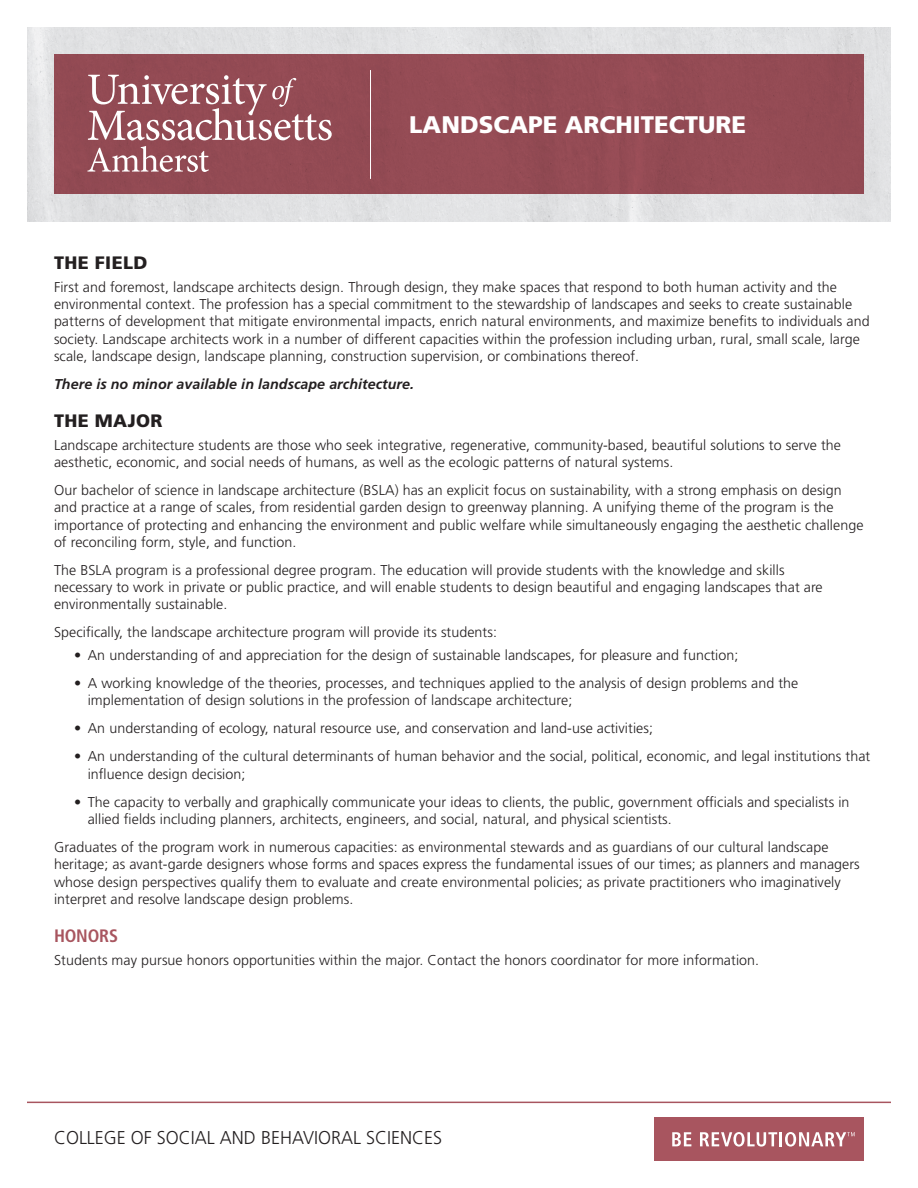
<style>
.page{position:relative;width:918px;height:1188px;background:#fff}
.page>*{position:absolute;margin:0;border:0;box-sizing:border-box;transform-origin:0 0}
.t1{font:900 24px "Frutiger LT Std";color:#fff}
.t2{font:300 18.6px "Frutiger LT Std";color:#231f20}
.t3{font:900 18px "Frutiger LT Std";letter-spacing:.02em;color:#231f20}
.t4{font:700 condensed 18px "Frutiger";letter-spacing:-.01em;color:#a8555f}
.t5{font:300 14.25px/17.2px "Frutiger LT Std";letter-spacing:.005em;color:#231f20}
.t6{font:italic 700 14.25px "Frutiger LT Std";letter-spacing:.005em;color:#231f20}
</style>
<div class="page">
<hr style="left:27px;top:1102px;width:864px;height:1px;background:#a8555f">
<div style="left:27px;top:27px;width:864px;height:195px;background:#e1e2e3"></div>
<div style="left:54px;top:54px;width:810px;height:140px;background:#944b54"></div>
<svg style="left:88px;top:75px;width:244px;height:65px"></svg>
<svg style="left:87px;top:146px;width:122px;height:26px"></svg>
<hr style="left:370px;top:70px;width:1px;height:109px;background:#fff">
<div style="left:654px;top:1117px;width:210px;height:44px;background:#a8555f"></div>
<svg style="left:672px;top:1132px;width:19px;height:14px"></svg>
<svg style="left:700px;top:1132px;width:155px;height:15px"></svg>
<h1 class="t1" style="left:409px;top:110px;width:338px">LANDSCAPE ARCHITECTURE</h1>
<p class="t3" style="left:54px;top:252px;width:95px">THE FIELD</p>
<p class="t5" style="left:54px;top:279px;width:817px">First and foremost, landscape architects design. Through design, they make spaces that respond to both human activity and the environmental context. The profession has a special commitment to the stewardship of landscapes and seeks to create sustainable patterns of development that mitigate environmental impacts, enrich natural environments, and maximize benefits to individuals and society. Landscape architects work in a number of different capacities within the profession including urban, rural, small scale, large scale, landscape design, landscape planning, construction supervision, or combinations thereof.</p>
<p class="t6" style="left:54px;top:376px;width:362px">There is no minor available in landscape architecture.</p>
<p class="t3" style="left:54px;top:410px;width:110px">THE MAJOR</p>
<p class="t5" style="left:54px;top:436px;width:789px">Landscape architecture students are those who seek integrative, regenerative, community-based, beautiful solutions to serve the aesthetic, economic, and social needs of humans, as well as the ecologic patterns of natural systems.</p>
<p class="t5" style="left:54px;top:482px;width:811px">Our bachelor of science in landscape architecture (BSLA) has an explicit focus on sustainability, with a strong emphasis on design and practice at a range of scales, from residential garden design to greenway planning. A unifying theme of the program is the importance of protecting and enhancing the environment and public welfare while simultaneously engaging the aesthetic challenge of reconciling form, style, and function.</p>
<p class="t5" style="left:54px;top:562px;width:770px">The BSLA program is a professional degree program. The education will provide students with the knowledge and skills necessary to work in private or public practice, and will enable students to design beautiful and engaging landscapes that are environmentally sustainable.</p>
<p class="t5" style="left:54px;top:624px;width:445px">Specifically, the landscape architecture program will provide its students:</p>
<p class="t5" style="left:74px;top:647px;width:666px">• An understanding of and appreciation for the design of sustainable landscapes, for pleasure and function;</p>
<p class="t5" style="left:88px;top:675px;width:712px;text-indent:-14px">• A working knowledge of the theories, processes, and techniques applied to the analysis of design problems and the implementation of design solutions in the profession of landscape architecture;</p>
<p class="t5" style="left:74px;top:720px;width:580px">• An understanding of ecology, natural resource use, and conservation and land-use activities;</p>
<p class="t5" style="left:88px;top:748px;width:784px;text-indent:-14px">• An understanding of the cultural determinants of human behavior and the social, political, economic, and legal institutions that influence design decision;</p>
<p class="t5" style="left:88px;top:793px;width:763px;text-indent:-14px">• The capacity to verbally and graphically communicate your ideas to clients, the public, government officials and specialists in allied fields including planners, architects, engineers, and social, natural, and physical scientists.</p>
<p class="t5" style="left:54px;top:839px;width:807px">Graduates of the program work in numerous capacities: as environmental stewards and as guardians of our cultural landscape heritage; as avant-garde designers whose forms and spaces express the fundamental issues of our times; as planners and managers whose design perspectives qualify them to evaluate and create environmental policies; as private practitioners who imaginatively interpret and resolve landscape design problems.</p>
<p class="t4" style="left:54px;top:925px;width:66px">HONORS</p>
<p class="t5" style="left:54px;top:951px;width:707px">Students may pursue honors opportunities within the major. Contact the honors coordinator for more information.</p>
<h2 class="t2" style="left:54px;top:1127px;width:390px">COLLEGE OF SOCIAL AND BEHAVIORAL SCIENCES</h2>
</div>
